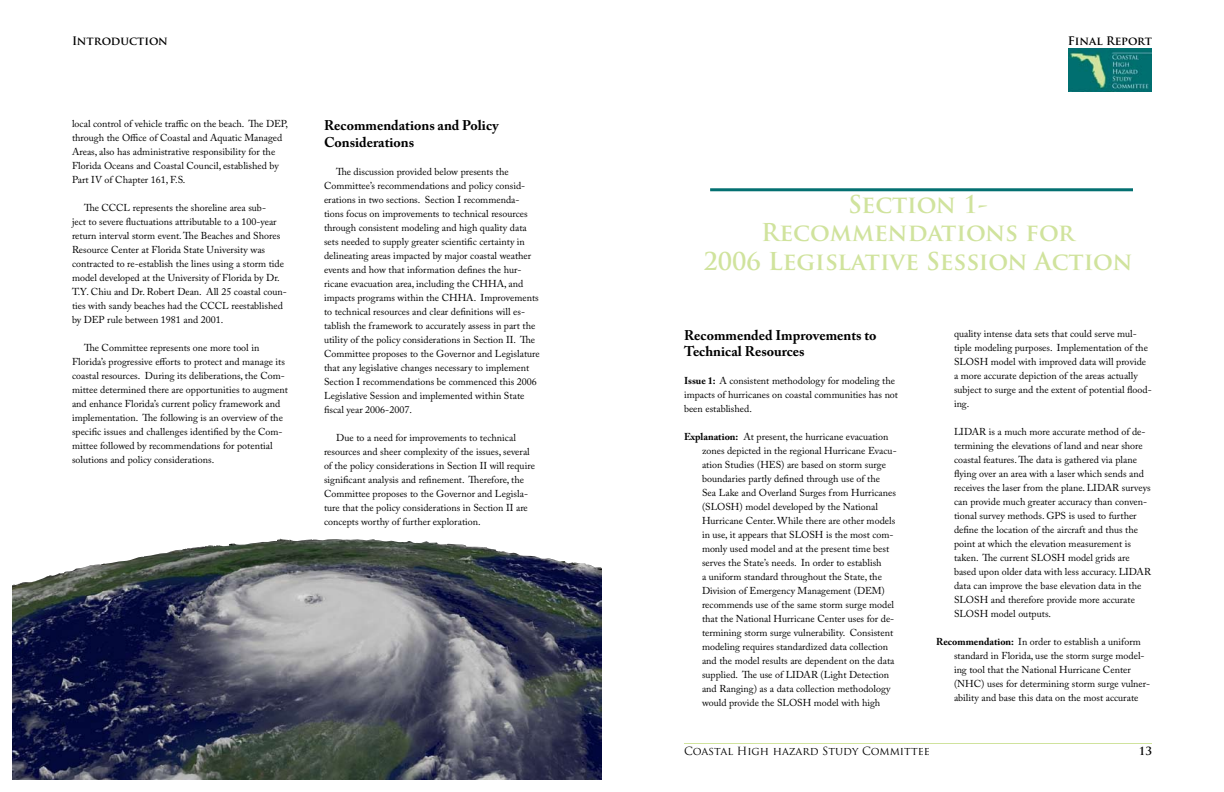
<style>
.page{position:relative;width:1224px;height:792px;background:#fff}
.page>*{position:absolute;margin:0;border:0;box-sizing:border-box;transform-origin:0 0}
.t1{font:700 24px/28.8px "Trajan Pro";color:#d0e39d;text-align:center}
.t2{font:700 14px/16.8px "Adobe Caslon Pro";color:#000}
.t3{font:700 11.5px "Trajan Pro";letter-spacing:-.005em;color:#000}
.t4{font:11px "Trajan Pro";color:#000}
.t5{font:700 11px "Trajan Pro";color:#000}
.t6{font:10px/14px "Adobe Caslon Pro";color:#000}
.s1{font-weight:700}
</style>
<div class="page">
<img style="left:1068px;top:48px;width:84px;height:44px">
<hr style="left:684px;top:743px;width:468px;height:1px;background:#d0e39d">
<img style="left:12px;top:539px;width:589px;height:241px">
<hr style="left:710px;top:188px;width:423px;height:3px;background:#037071">
<p class="t3" style="left:72px;top:33px;width:97px">Introduction</p>
<p class="t6" style="left:72px;top:117px;width:218px">local control of vehicle traffic on the beach. The DEP, through the Office of Coastal and Aquatic Managed Areas, also has administrative responsibility for the Florida Oceans and Coastal Council, established by Part IV of Chapter 161, F.S.</p>
<p class="t6" style="left:72px;top:201px;width:216px;text-indent:12px">The CCCL represents the shoreline area sub-<br>ject to severe fluctuations attributable to a 100-year return interval storm event. The Beaches and Shores Resource Center at Florida State University was contracted to re-establish the lines using a storm tide model developed at the University of Florida by Dr.<br>T.Y. Chiu and Dr. Robert Dean. All 25 coastal coun&shy;ties with sandy beaches had the CCCL reestablished by DEP rule between 1981 and 2001.</p>
<p class="t6" style="left:72px;top:341px;width:217px;text-indent:12px">The Committee represents one more tool in Florida’s progressive efforts to protect and manage its coastal resources. During its deliberations, the Com&shy;mittee determined there are opportunities to augment and enhance Florida’s current policy framework and implementation. The following is an overview of the specific issues and challenges identified by the Com&shy;mittee followed by recommendations for potential solutions and policy considerations.</p>
<h2 class="t2" style="left:324px;top:117px;width:176px">Recommendations and Policy<br>Considerations</h2>
<p class="t6" style="left:324px;top:164px;width:217px;text-indent:12px">The discussion provided below presents the Committee’s recommendations and policy consid&shy;erations in two sections. Section I recommenda&shy;tions focus on improvements to technical resources through consistent modeling and high quality data sets needed to supply greater scientific certainty in delineating areas impacted by major coastal weather events and how that information defines the hur&shy;ricane evacuation area, including the CHHA, and impacts programs within the CHHA. Improvements to technical resources and clear definitions will es&shy;tablish the framework to accurately assess in part the utility of the policy considerations in Section II. The Committee proposes to the Governor and Legislature that any legislative changes necessary to implement Section I recommendations be commenced this 2006<br>Legislative Session and implemented within State fiscal year 2006-2007.</p>
<p class="t6" style="left:324px;top:430px;width:212px;text-indent:12px">Due to a need for improvements to technical resources and sheer complexity of the issues, several of the policy considerations in Section II will require significant analysis and refinement. Therefore, the Committee proposes to the Governor and Legisla&shy;ture that the policy considerations in Section II are concepts worthy of further exploration.</p>
<p class="t3" style="left:1068px;top:33px;width:86px">Final Report</p>
<h1 class="t1" style="left:703px;top:190px;width:431px">Section 1-<br>Recommendations for<br>2006 Legislative Session Action</h1>
<h2 class="t2" style="left:684px;top:326px;width:194px">Recommended Improvements to<br>Technical Resources</h2>
<p class="t6" style="left:684px;top:374px;width:216px"><span class="s1">Issue 1:</span> A consistent methodology for modeling the impacts of hurricanes on coastal communities has not been established.</p>
<p class="t6" style="left:702px;top:430px;width:196px;text-indent:-18px"><span class="s1">Explanation:</span> At present, the hurricane evacuation zones depicted in the regional Hurricane Evacu&shy;ation Studies (HES) are based on storm surge boundaries partly defined through use of the<br>Sea Lake and Overland Surges from Hurricanes (SLOSH) model developed by the National Hurricane Center. While there are other models in use, it appears that SLOSH is the most com&shy;monly used model and at the present time best serves the State’s needs. In order to establish<br>a uniform standard throughout the State, the Division of Emergency Management (DEM) recommends use of the same storm surge model that the National Hurricane Center uses for de&shy;termining storm surge vulnerability. Consistent modeling requires standardized data collection and the model results are dependent on the data supplied. The use of LIDAR (Light Detection and Ranging) as a data collection methodology would provide the SLOSH model with high</p>
<p class="t6" style="left:954px;top:327px;width:199px">quality intense data sets that could serve mul&shy;tiple modeling purposes. Implementation of the SLOSH model with improved data will provide a more accurate depiction of the areas actually subject to surge and the extent of potential flood&shy;ing.</p>
<p class="t6" style="left:954px;top:425px;width:199px">LIDAR is a much more accurate method of de&shy;termining the elevations of land and near shore coastal features. The data is gathered via plane flying over an area with a laser which sends and receives the laser from the plane. LIDAR surveys can provide much greater accuracy than conven&shy;tional survey methods. GPS is used to further define the location of the aircraft and thus the point at which the elevation measurement is taken. The current SLOSH model grids are based upon older data with less accuracy. LIDAR data can improve the base elevation data in the SLOSH and therefore provide more accurate SLOSH model outputs.</p>
<p class="t6" style="left:954px;top:635px;width:198px;text-indent:-18px"><span class="s1">Recommendation:</span> In order to establish a uniform standard in Florida, use the storm surge model&shy;ing tool that the National Hurricane Center (NHC) uses for determining storm surge vulner&shy;ability and base this data on the most accurate</p>
<p class="t4" style="left:684px;top:744px;width:247px">Coastal High hazard Study Committee</p>
<p class="t5" style="left:1139px;top:744px;width:15px">13</p>
</div>
